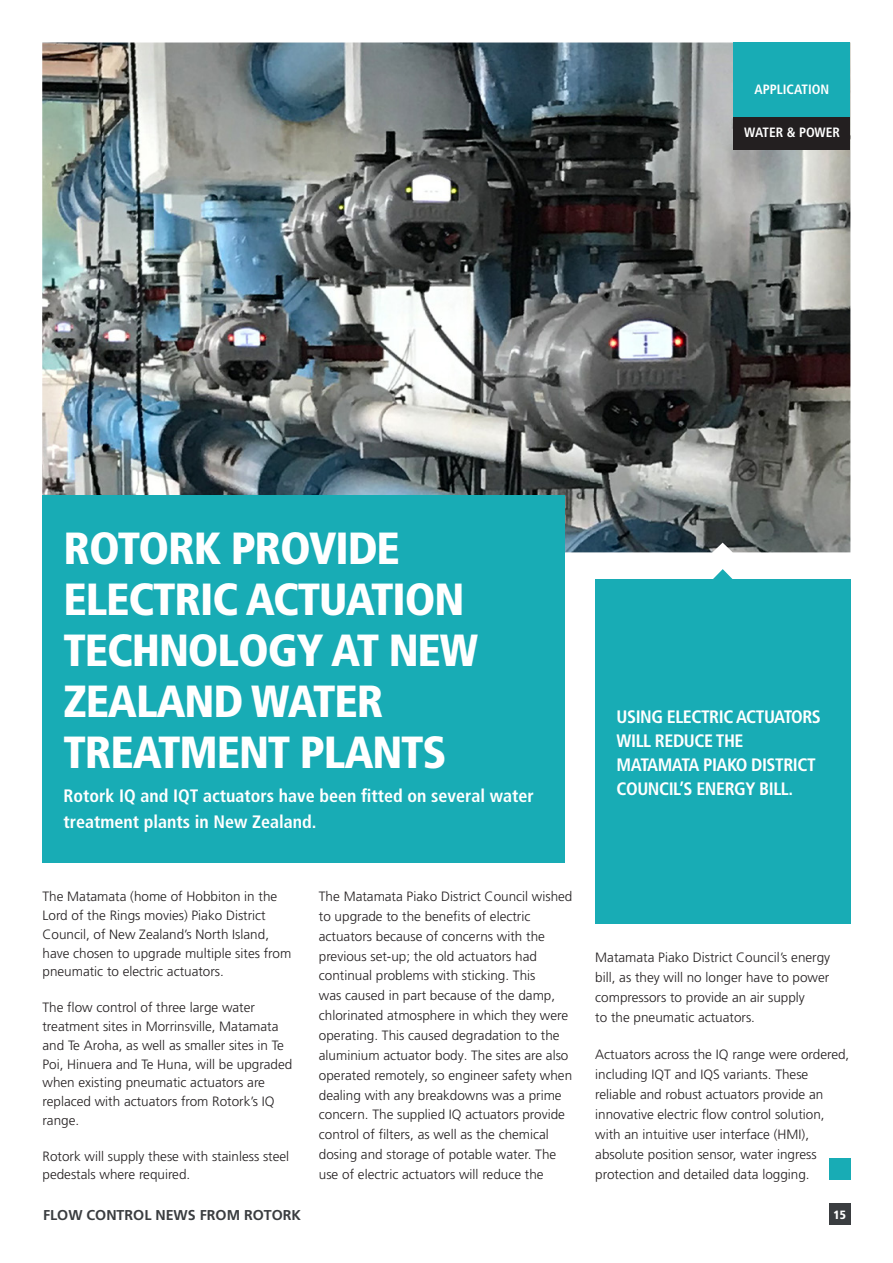
<style>
.page{position:relative;width:893px;height:1263px;background:#fff}
.page>*{position:absolute;margin:0;border:0;box-sizing:border-box;transform-origin:0 0}
.t1{font:900 condensed 45px/51px "Frutiger LT Pro";letter-spacing:-.025em;color:#fff}
.t2{font:700 condensed 18px/25.5px "Frutiger LT Pro";color:#fff}
.t3{font:700 condensed 18px/24px "Frutiger LT Pro";letter-spacing:-.025em;color:#fff}
.t4{font:700 14.25px "Frutiger LT Pro";color:#3a3d40}
.t5{font:300 13.5px/19.8px "Frutiger LT Pro";color:#231f20}
.t6{font:700 condensed 13.5px "Frutiger LT Pro";color:#fff}
.t7{font:900 condensed 12px "Frutiger LT Pro";color:#fff}
</style>
<div class="page">
<img style="left:42px;top:43px;width:808px;height:509px">
<div style="left:42px;top:495px;width:523px;height:367px;background:#18acb5"></div>
<div style="left:733px;top:43px;width:117px;height:107px;background:#18acb5"></div>
<div style="left:733px;top:117px;width:117px;height:33px;background:#231f20"></div>
<div style="left:829px;top:1158px;width:21px;height:21px;background:#18acb5"></div>
<div style="left:595px;top:579px;width:255px;height:345px;background:#18acb5"></div>
<svg style="left:713px;top:569px;width:20px;height:10px"></svg>
<div style="left:829px;top:1203px;width:21px;height:22px;background:#3a3d40"></div>
<p class="t6" style="left:755px;top:82px;width:76px">APPLICATION</p>
<p class="t6" style="left:744px;top:124px;width:97px">WATER &amp; POWER</p>
<h1 class="t1" style="left:64px;top:522px;width:416px">ROTORK PROVIDE<br>ELECTRIC ACTUATION<br>TECHNOLOGY AT NEW<br>ZEALAND WATER<br>TREATMENT PLANTS</h1>
<h2 class="t2" style="left:64px;top:783px;width:472px">Rotork IQ and IQT actuators have been fitted on several water treatment plants in New Zealand.</h2>
<p class="t5" style="left:42px;top:887px;width:250px;line-height:18.9px">The Matamata (home of Hobbiton in the Lord of the Rings movies) Piako District Council, of New Zealand’s North Island, have chosen to upgrade multiple sites from pneumatic to electric actuators.</p>
<p class="t5" style="left:42px;top:998px;width:251px;line-height:18.9px">The flow control of three large water treatment sites in Morrinsville, Matamata and Te Aroha, as well as smaller sites in Te Poi, Hinuera and Te Huna, will be upgraded when existing pneumatic actuators are replaced with actuators from Rotork’s IQ range.</p>
<p class="t5" style="left:42px;top:1147px;width:248px;line-height:18.5px">Rotork will supply these with stainless steel pedestals where required.</p>
<p class="t4" style="left:43px;top:1207px;width:260px">FLOW CONTROL NEWS FROM ROTORK</p>
<p class="t5" style="left:319px;top:886px;width:255px">The Matamata Piako District Council wished to upgrade to the benefits of electric actuators because of concerns with the previous set-up; the old actuators had continual problems with sticking. This<br>was caused in part because of the damp, chlorinated atmosphere in which they were operating. This caused degradation to the aluminium actuator body. The sites are also operated remotely, so engineer safety when dealing with any breakdowns was a prime concern. The supplied IQ actuators provide control of filters, as well as the chemical dosing and storage of potable water. The use of electric actuators will reduce the</p>
<h2 class="t3" style="left:617px;top:704px;width:206px">USING ELECTRIC ACTUATORS<br>WILL REDUCE THE<br>MATAMATA PIAKO DISTRICT<br>COUNCIL’S ENERGY BILL.</h2>
<p class="t5" style="left:595px;top:948px;width:236px">Matamata Piako District Council’s energy bill, as they will no longer have to power compressors to provide an air supply<br>to the pneumatic actuators.</p>
<p class="t5" style="left:595px;top:1044px;width:256px">Actuators across the IQ range were ordered, including IQT and IQS variants. These reliable and robust actuators provide an innovative electric flow control solution, with an intuitive user interface (HMI), absolute position sensor, water ingress protection and detailed data logging.</p>
<p class="t7" style="left:834px;top:1207px;width:14px">15</p>
</div>
